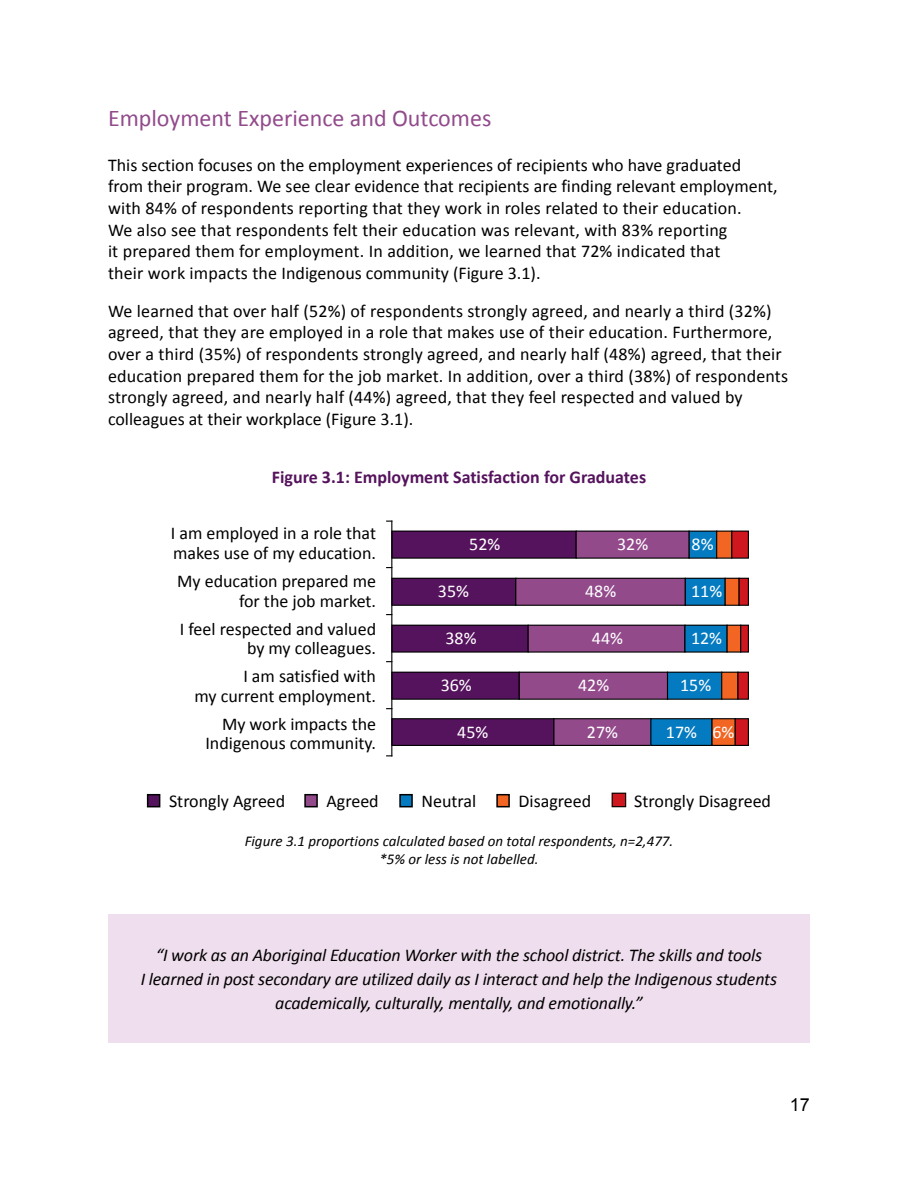
<style>
.page{position:relative;width:918px;height:1188px;background:#fff}
.page>*{position:absolute;margin:0;border:0;box-sizing:border-box;transform-origin:0 0}
.t1{font:24px "Calibri";color:#924a8b}
.t2{font:18px/21.6px "Calibri";color:#000;text-align:right}
.t3{font:italic 18px/24px "Calibri";letter-spacing:-.01em;color:#000;text-align:center}
.t4{font:18px "Calibri";color:#fff}
.t5{font:700 18px "Calibri";color:#55135d}
.t6{font:18px "Arial";color:#000}
.t7{font:italic 15px/18px "Calibri";color:#000;text-align:center}
</style>
<div class="page">
<div style="left:108px;top:914px;width:702px;height:129px;background:#efdeed"></div>
<div style="left:148px;top:795px;width:12px;height:12px;background:#55135d"></div>
<div style="left:147px;top:794px;width:13px;height:13px;border:2px solid #000"></div>
<div style="left:497px;top:795px;width:12px;height:12px;background:#f26522"></div>
<div style="left:496px;top:794px;width:14px;height:13px;border:2px solid #000"></div>
<div style="left:400px;top:795px;width:12px;height:12px;background:#047bc1"></div>
<div style="left:399px;top:794px;width:14px;height:13px;border:2px solid #000"></div>
<div style="left:305px;top:795px;width:12px;height:12px;background:#924a8b"></div>
<div style="left:304px;top:794px;width:14px;height:13px;border:2px solid #000"></div>
<div style="left:612px;top:793px;width:14px;height:14px;background:#ce171e"></div>
<div style="left:612px;top:793px;width:14px;height:14px;border:1px solid #000"></div>
<div style="left:392px;top:672px;width:127px;height:27px;background:#55135d"></div>
<div style="left:391px;top:672px;width:129px;height:28px;border:1px solid #000"></div>
<div style="left:519px;top:672px;width:149px;height:27px;background:#924a8b"></div>
<div style="left:519px;top:672px;width:149px;height:28px;border:1px solid #000"></div>
<div style="left:668px;top:672px;width:54px;height:27px;background:#047bc1"></div>
<div style="left:667px;top:672px;width:55px;height:28px;border:1px solid #000"></div>
<div style="left:722px;top:672px;width:16px;height:27px;background:#f26522"></div>
<div style="left:721px;top:672px;width:18px;height:28px;border:1px solid #000"></div>
<div style="left:738px;top:672px;width:10px;height:27px;background:#ce171e"></div>
<div style="left:737px;top:672px;width:12px;height:28px;border:1px solid #000"></div>
<div style="left:392px;top:625px;width:136px;height:27px;background:#55135d"></div>
<div style="left:391px;top:625px;width:138px;height:28px;border:1px solid #000"></div>
<div style="left:528px;top:625px;width:157px;height:27px;background:#924a8b"></div>
<div style="left:528px;top:625px;width:158px;height:28px;border:1px solid #000"></div>
<div style="left:685px;top:625px;width:42px;height:27px;background:#047bc1"></div>
<div style="left:684px;top:625px;width:44px;height:28px;border:1px solid #000"></div>
<div style="left:727px;top:625px;width:14px;height:27px;background:#f26522"></div>
<div style="left:741px;top:625px;width:7px;height:27px;background:#ce171e"></div>
<div style="left:740px;top:625px;width:9px;height:28px;border:1px solid #000"></div>
<div style="left:392px;top:578px;width:124px;height:27px;background:#55135d"></div>
<div style="left:391px;top:578px;width:125px;height:28px;border:1px solid #000"></div>
<div style="left:516px;top:578px;width:169px;height:27px;background:#924a8b"></div>
<div style="left:515px;top:578px;width:171px;height:28px;border:1px solid #000"></div>
<div style="left:685px;top:578px;width:40px;height:27px;background:#047bc1"></div>
<div style="left:685px;top:578px;width:41px;height:28px;border:1px solid #000"></div>
<div style="left:725px;top:578px;width:14px;height:27px;background:#f26522"></div>
<div style="left:725px;top:578px;width:15px;height:28px;border:1px solid #000"></div>
<div style="left:739px;top:578px;width:9px;height:27px;background:#ce171e"></div>
<div style="left:739px;top:578px;width:10px;height:28px;border:1px solid #000"></div>
<div style="left:392px;top:531px;width:184px;height:27px;background:#55135d"></div>
<div style="left:391px;top:531px;width:186px;height:28px;border:1px solid #000"></div>
<div style="left:576px;top:531px;width:113px;height:27px;background:#924a8b"></div>
<div style="left:576px;top:531px;width:114px;height:28px;border:1px solid #000"></div>
<div style="left:689px;top:531px;width:28px;height:27px;background:#047bc1"></div>
<div style="left:689px;top:531px;width:28px;height:28px;border:1px solid #000"></div>
<div style="left:717px;top:531px;width:15px;height:27px;background:#f26522"></div>
<div style="left:716px;top:531px;width:16px;height:28px;border:1px solid #000"></div>
<div style="left:732px;top:531px;width:16px;height:27px;background:#ce171e"></div>
<div style="left:731px;top:531px;width:18px;height:28px;border:1px solid #000"></div>
<div style="left:554px;top:719px;width:97px;height:26px;background:#924a8b"></div>
<div style="left:553px;top:718px;width:98px;height:28px;border:1px solid #000"></div>
<div style="left:651px;top:719px;width:61px;height:26px;background:#047bc1"></div>
<div style="left:650px;top:718px;width:63px;height:28px;border:1px solid #000"></div>
<div style="left:712px;top:719px;width:23px;height:26px;background:#f26522"></div>
<div style="left:711px;top:718px;width:25px;height:28px;border:1px solid #000"></div>
<div style="left:735px;top:719px;width:13px;height:26px;background:#ce171e"></div>
<div style="left:735px;top:718px;width:14px;height:28px;border:1px solid #000"></div>
<div style="left:392px;top:719px;width:162px;height:26px;background:#55135d"></div>
<div style="left:391px;top:718px;width:163px;height:28px;border:1px solid #000"></div>
<hr style="left:391px;top:521px;width:1px;height:235px;background:#000">
<h1 class="t1" style="left:108px;top:103px;width:385px">Employment Experience and Outcomes</h1>
<p class="t2" style="left:108px;top:153px;width:671px;text-align:left">This section focuses on the employment experiences of recipients who have graduated from their program. We see clear evidence that recipients are finding relevant employment, with 84% of respondents reporting that they work in roles related to their education.<br>We also see that respondents felt their education was relevant, with 83% reporting<br>it prepared them for employment. In addition, we learned that 72% indicated that<br>their work impacts the Indigenous community (Figure 3.1).</p>
<p class="t2" style="left:108px;top:299px;width:682px;text-align:left">We learned that over half (52%) of respondents strongly agreed, and nearly a third (32%) agreed, that they are employed in a role that makes use of their education. Furthermore, over a third (35%) of respondents strongly agreed, and nearly half (48%) agreed, that their education prepared them for the job market. In addition, over a third (38%) of respondents strongly agreed, and nearly half (44%) agreed, that they feel respected and valued by colleagues at their workplace (Figure 3.1).</p>
<p class="t5" style="left:272px;top:465px;width:376px">Figure 3.1: Employment Satisfaction for Graduates</p>
<p class="t2" style="left:171px;top:523px;width:207px;line-height:19.5px;text-align:left">I am employed in a role that makes use of my education.</p>
<p class="t2" style="left:177px;top:571px;width:200px;line-height:19.5px">My education prepared me for the job market.</p>
<p class="t2" style="left:180px;top:618px;width:198px;line-height:19.5px">I feel respected and valued by my colleagues.</p>
<p class="t2" style="left:194px;top:666px;width:183px;line-height:19.5px">I am satisfied with<br>my current employment.</p>
<p class="t2" style="left:205px;top:713px;width:172px;line-height:19.5px">My work impacts the<br>Indigenous community.</p>
<p class="t4" style="left:712px;top:721px;width:23px">6%</p>
<p class="t4" style="left:469px;top:533px;width:33px">52%</p>
<p class="t4" style="left:617px;top:533px;width:33px">32%</p>
<p class="t4" style="left:692px;top:533px;width:23px">8%</p>
<p class="t4" style="left:438px;top:580px;width:33px">35%</p>
<p class="t4" style="left:585px;top:580px;width:33px">48%</p>
<p class="t4" style="left:691px;top:580px;width:33px">11%</p>
<p class="t4" style="left:445px;top:627px;width:33px">38%</p>
<p class="t4" style="left:592px;top:627px;width:33px">44%</p>
<p class="t4" style="left:691px;top:627px;width:33px">12%</p>
<p class="t4" style="left:441px;top:674px;width:33px">36%</p>
<p class="t4" style="left:578px;top:674px;width:33px">42%</p>
<p class="t4" style="left:680px;top:674px;width:33px">15%</p>
<p class="t4" style="left:457px;top:721px;width:33px">45%</p>
<p class="t4" style="left:587px;top:721px;width:33px">27%</p>
<p class="t4" style="left:666px;top:721px;width:33px">17%</p>
<p class="t2" style="left:169px;top:789px;width:118px">Strongly Agreed</p>
<p class="t2" style="left:326px;top:789px;width:54px">Agreed</p>
<p class="t2" style="left:421px;top:789px;width:56px">Neutral</p>
<p class="t2" style="left:518px;top:789px;width:74px">Disagreed</p>
<p class="t2" style="left:634px;top:789px;width:138px">Strongly Disagreed</p>
<p class="t7" style="left:245px;top:831px;width:430px">Figure 3.1 proportions calculated based on total respondents, n=2,477. *5% or less is not labelled.</p>
<p class="t3" style="left:141px;top:942px;width:638px">“I work as an Aboriginal Education Worker with the school district. The skills and tools<br>I learned in post secondary are utilized daily as I interact and help the Indigenous students academically, culturally, mentally, and emotionally.”</p>
<p class="t6" style="left:790px;top:1093px;width:22px">17</p>
</div>
